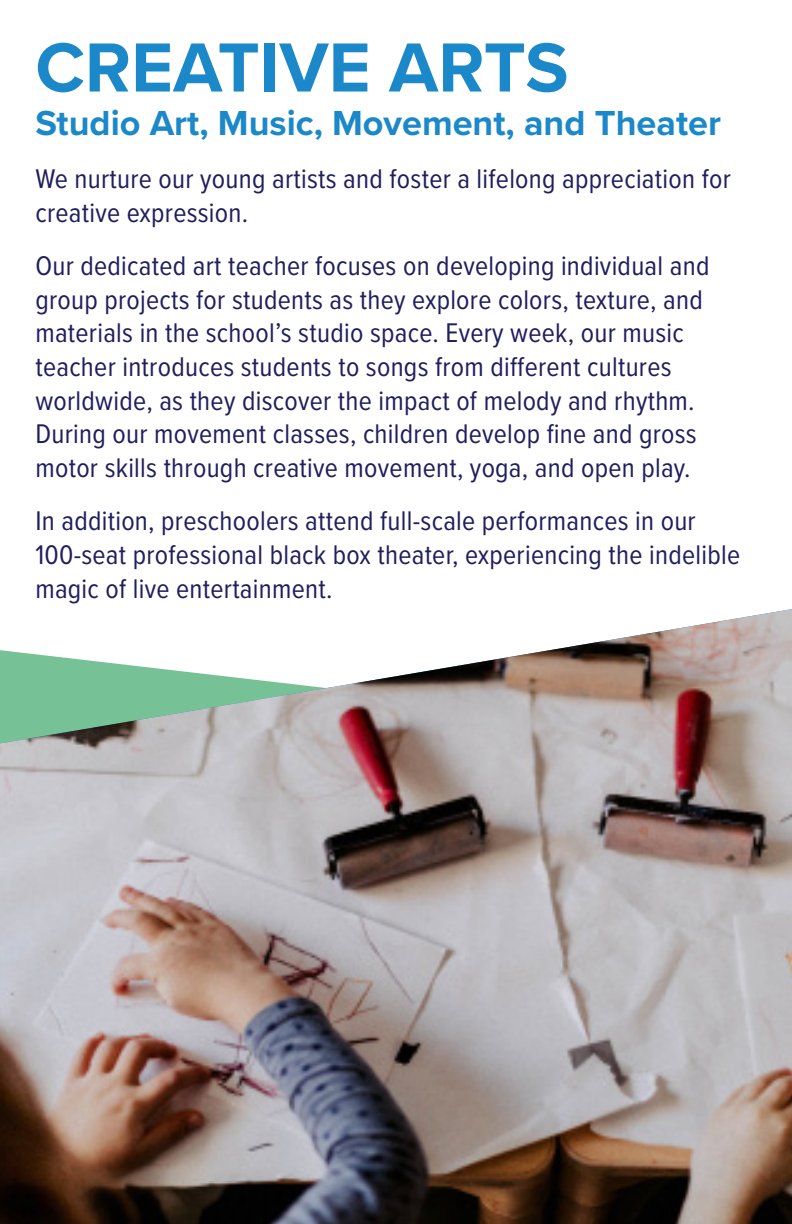
<style>
.page{position:relative;width:792px;height:1224px;background:#fff}
.page>*{position:absolute;margin:0;border:0;box-sizing:border-box;transform-origin:0 0}
.t1{font:700 72px "Proxima Nova";color:#1b88c9}
.t2{font:700 36px "Proxima Nova";color:#1b88c9}
.t3{font:28px/33.6px "Proxima Nova Cond";letter-spacing:.01em;color:#201f5e}
</style>
<div class="page">
<img style="left:0;top:609px;width:792px;height:615px">
<p class="t1" style="left:35px;top:14px;width:535px">CREATIVE ARTS</p>
<p class="t2" style="left:35px;top:96px;width:687px">Studio Art, Music, Movement, and Theater</p>
<p class="t3" style="left:35px;top:161px;width:697px">We nurture our young artists and foster a lifelong appreciation for creative expression.</p>
<p class="t3" style="left:35px;top:248px;width:676px">Our dedicated art teacher focuses on developing individual and group projects for students as they explore colors, texture, and materials in the school’s studio space. Every week, our music teacher introduces students to songs from different cultures worldwide, as they discover the impact of melody and rhythm.<br>During our movement classes, children develop fine and gross motor skills through creative movement, yoga, and open play.</p>
<p class="t3" style="left:35px;top:503px;width:706px">In addition, preschoolers attend full-scale performances in our<br>100-seat professional black box theater, experiencing the indelible magic of live entertainment.</p>
</div>
